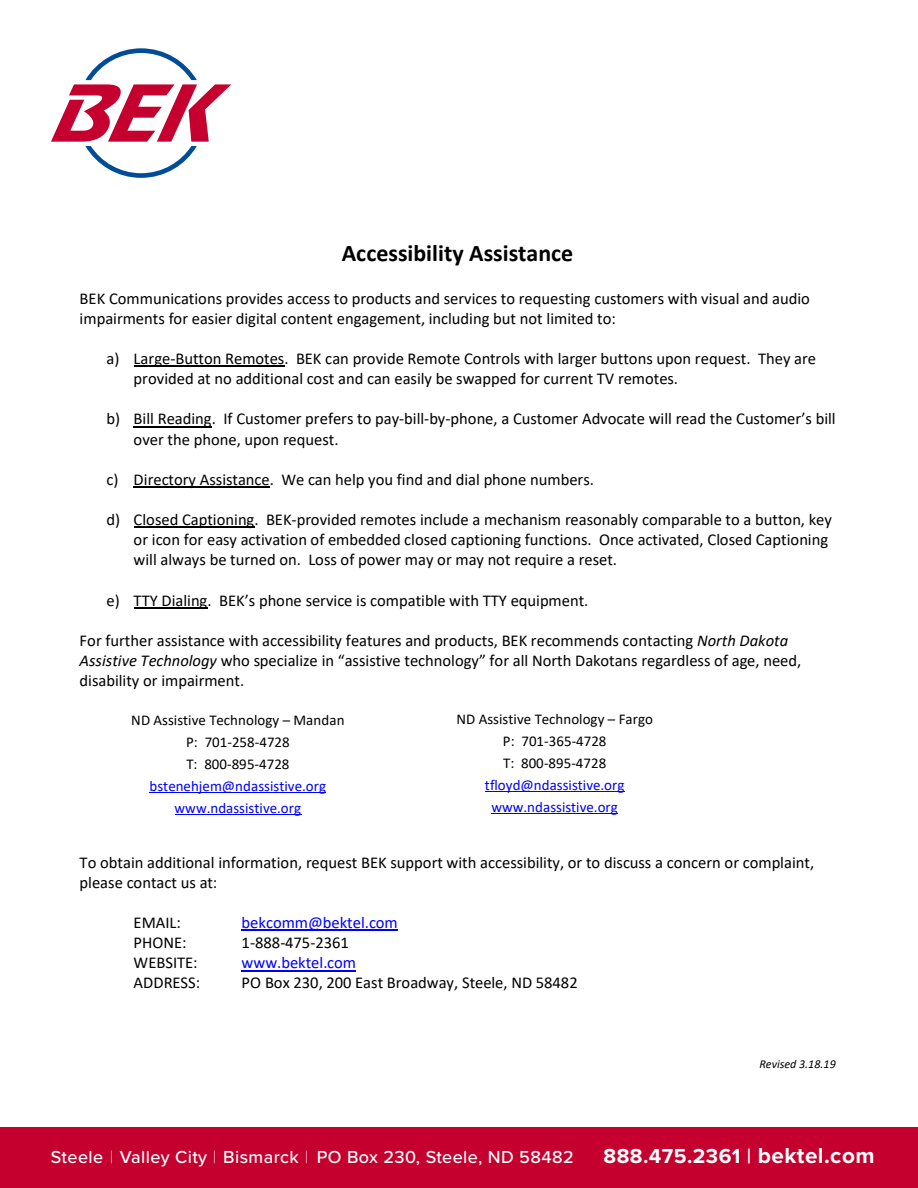
<style>
.page{position:relative;width:918px;height:1188px;background:#fff}
.page>*{position:absolute;margin:0;border:0;box-sizing:border-box;transform-origin:0 0}
.t1{font:700 24px "Calibri";color:#000}
.t2{font:700 21px "Proxima Nova";letter-spacing:.02em;color:#fff}
.t3{font:500 18px "Proxima Nova";letter-spacing:.02em;color:#fff}
.t4{font:16.5px/20.1px "Calibri";color:#000}
.t5{font:16.5px "Calibri";color:#00f}
.t6{font:15px/21.9px "Calibri";color:#000;text-align:center}
.t7{font:15px/22.2px "Calibri";letter-spacing:.005em;color:#00f;text-align:center}
.t8{font:italic 12px "Calibri";color:#000}
.s1{font-style:italic}
.s2{font-family:"Proxima Nova T";font-weight:100}
.s3{font-weight:600}
.s4{font-size:22.5px}
</style>
<div class="page">
<svg style="left:51px;top:48px;width:180px;height:130px"></svg>
<div style="left:0;top:1127px;width:918px;height:61px;background:#c5002e"></div>
<hr style="left:134px;top:607px;width:73px;height:2px;background:#000">
<hr style="left:134px;top:527px;width:120px;height:1px;background:#000">
<hr style="left:134px;top:487px;width:136px;height:1px;background:#000">
<hr style="left:134px;top:426px;width:78px;height:1px;background:#000">
<hr style="left:134px;top:366px;width:150px;height:1px;background:#000">
<hr style="left:242px;top:930px;width:156px;height:1px;background:#00f">
<hr style="left:242px;top:970px;width:114px;height:1px;background:#00f">
<hr style="left:175px;top:814px;width:126px;height:1px;background:#00f">
<hr style="left:150px;top:792px;width:176px;height:1px;background:#00f">
<hr style="left:491px;top:813px;width:127px;height:1px;background:#00f">
<hr style="left:485px;top:791px;width:140px;height:1px;background:#00f">
<h1 class="t1" style="left:342px;top:236px;width:233px">Accessibility Assistance</h1>
<p class="t4" style="left:80px;top:288px;width:732px">BEK Communications provides access to products and services to requesting customers with visual and audio impairments for easier digital content engagement, including but not limited to:</p>
<p class="t4" style="left:134px;top:348px;width:684px;text-indent:-27px">a) Large-Button Remotes. BEK can provide Remote Controls with larger buttons upon request. They are provided at no additional cost and can easily be swapped for current TV remotes.</p>
<p class="t4" style="left:134px;top:408px;width:704px;text-indent:-27px">b) Bill Reading. If Customer prefers to pay-bill-by-phone, a Customer Advocate will read the Customer’s bill over the phone, upon request.</p>
<p class="t4" style="left:107px;top:469px;width:489px">c) Directory Assistance. We can help you find and dial phone numbers.</p>
<p class="t4" style="left:134px;top:509px;width:700px;text-indent:-27px">d) Closed Captioning. BEK-provided remotes include a mechanism reasonably comparable to a button, key or icon for easy activation of embedded closed captioning functions. Once activated, Closed Captioning will always be turned on. Loss of power may or may not require a reset.</p>
<p class="t4" style="left:107px;top:590px;width:483px">e) TTY Dialing. BEK’s phone service is compatible with TTY equipment.</p>
<p class="t4" style="left:80px;top:630px;width:723px">For further assistance with accessibility features and products, BEK recommends contacting <span class="s1">North Dakota<br>Assistive Technology</span> who specialize in “assistive technology” for all North Dakotans regardless of age, need, disability or impairment.</p>
<p class="t6" style="left:131px;top:708px;width:215px">ND Assistive Technology – Mandan<br>P: 701-258-4728<br>T: 800-895-4728</p>
<p class="t7" style="left:150px;top:774px;width:178px">bstenehjem@ndassistive.org www.ndassistive.org</p>
<p class="t6" style="left:457px;top:707px;width:198px">ND Assistive Technology – Fargo<br>P: 701-365-4728<br>T: 800-895-4728</p>
<p class="t7" style="left:485px;top:773px;width:141px">tfloyd@ndassistive.org www.ndassistive.org</p>
<p class="t4" style="left:80px;top:852px;width:736px">To obtain additional information, request BEK support with accessibility, or to discuss a concern or complaint, please contact us at:</p>
<p class="t4" style="left:134px;top:912px;width:49px">EMAIL:</p>
<p class="t5" style="left:242px;top:911px;width:158px">bekcomm@bektel.com</p>
<p class="t4" style="left:134px;top:932px;width:68px">PHONE:<br>WEBSITE:<br>ADDRESS:</p>
<p class="t4" style="left:242px;top:932px;width:109px">1-888-475-2361</p>
<p class="t5" style="left:242px;top:951px;width:116px">www.bektel.com</p>
<p class="t4" style="left:242px;top:972px;width:338px">PO Box 230, 200 East Broadway, Steele, ND 58482</p>
<p class="t8" style="left:760px;top:1055px;width:78px">Revised 3.18.19</p>
<p class="t3" style="left:51px;top:1144px;width:524px">Steele <span class="s2">|</span> Valley City <span class="s2">|</span> Bismarck <span class="s2">|</span> PO Box 230, Steele, ND 58482</p>
<p class="t2" style="left:604px;top:1141px;width:273px">888.475.2361 <span class="s3">|</span> <span class="s4">bektel.com</span></p>
</div>
